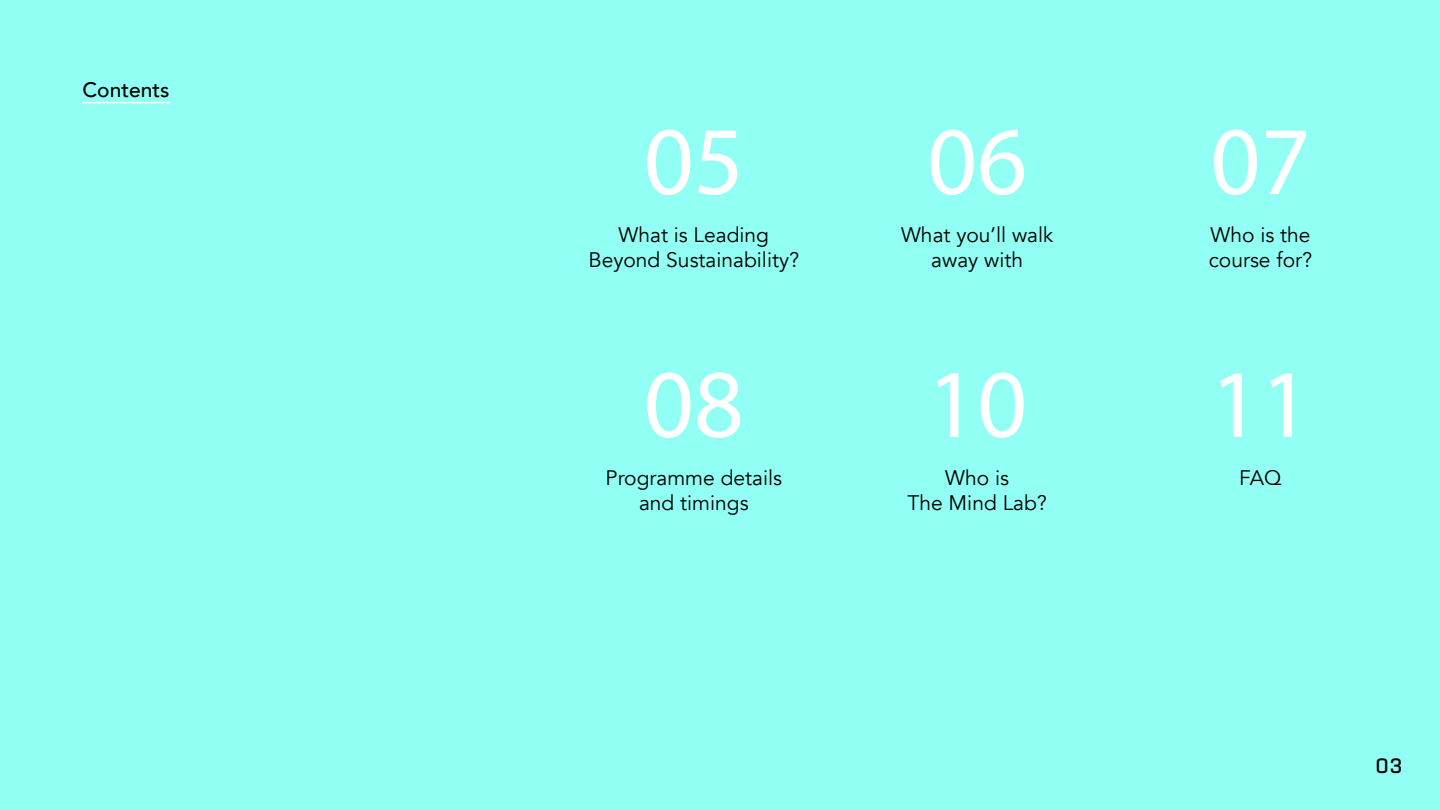
<style>
.page{position:relative;width:1440px;height:810px;background:#92fff4}
.page>*{position:absolute;margin:0;border:0;box-sizing:border-box;transform-origin:0 0}
.t1{font:97.5px "Myriad Pro";color:#fff}
.t2{font:600 22.5px "Rogan";color:#000}
.t3{font:21px/25.2px "Avenir";color:#000;text-align:center}
.t4{font:500 21px "Avenir";color:#000}
</style>
<div class="page">
<hr style="left:82px;top:102px;width:88px;height:1px;background:#fff">
<p class="t4" style="left:82px;top:72px;width:89px">Contents</p>
<h1 class="t1" style="left:644px;top:101px;width:102px">05</h1>
<p class="t3" style="left:588px;top:222px;width:212px">What is Leading<br>Beyond Sustainability?</p>
<h1 class="t1" style="left:644px;top:344px;width:102px">08</h1>
<p class="t3" style="left:606px;top:465px;width:178px">Programme details and timings</p>
<h1 class="t1" style="left:927px;top:101px;width:102px">06</h1>
<p class="t3" style="left:901px;top:222px;width:154px">What you’ll walk away with</p>
<h1 class="t1" style="left:927px;top:344px;width:102px">10</h1>
<p class="t3" style="left:907px;top:465px;width:141px">Who is<br>The Mind Lab?</p>
<h1 class="t1" style="left:1211px;top:101px;width:102px">07</h1>
<p class="t3" style="left:1209px;top:222px;width:105px;text-align:left">Who is the course for?</p>
<h1 class="t1" style="left:1211px;top:344px;width:102px">11</h1>
<p class="t3" style="left:1239px;top:465px;width:44px">FAQ</p>
<p class="t2" style="left:1376px;top:753px;width:28px">03</p>
</div>
